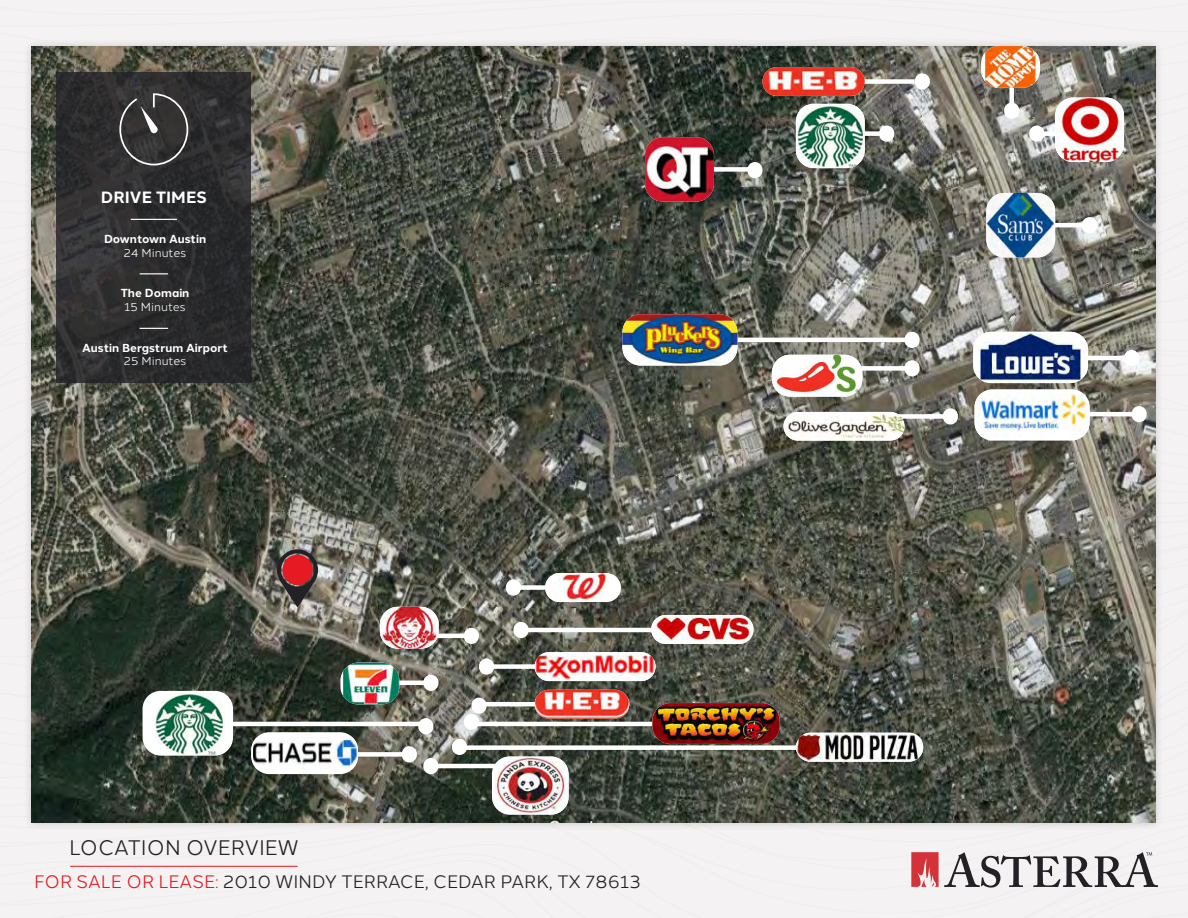
<style>
.page{position:relative;width:1188px;height:918px;background:#fff}
.page>*{position:absolute;margin:0;border:0;box-sizing:border-box;transform-origin:0 0}
.t1{font:21px "Halcom";color:#212126}
.t2{font:18px "Halcom";color:#212126}
.t3{font:700 16.35px "Halcom";color:#fff}
.t4{font:700 11.7px "Halcom";color:#fff}
.t5{font:11.7px "Halcom";color:#fff}
.s1{color:#e51a23}
</style>
<div class="page">
<div style="left:23px;top:38px;width:1141px;height:793px;background:#231f20;opacity:.2"></div>
<img style="left:31px;top:46px;width:1124px;height:777px">
<svg style="left:911px;top:852px;width:247px;height:36px"></svg>
<hr style="left:70px;top:866px;width:228px;height:1px;background:#e51a23">
<svg style="left:277px;top:549px;width:41px;height:59px;background:#5a5854"></svg>
<div style="left:282px;top:555px;width:31px;height:30px;background:#e51a23;border-radius:50%"></div>
<svg style="left:56px;top:73px;width:195px;height:310px;background:#2d2d2f"></svg>
<hr style="left:131px;top:219px;width:46px;height:1px;background:#fff">
<svg style="left:140px;top:273px;width:28px;height:1px"></svg>
<svg style="left:140px;top:328px;width:28px;height:1px"></svg>
<svg style="left:119px;top:92px;width:70px;height:74px;background:#464545"></svg>
<div style="left:471px;top:698px;width:16px;height:16px;background:#fff;border-radius:8px"></div>
<hr style="left:479px;top:702px;width:69px;height:4px;background:#fff">
<img style="left:535px;top:690px;width:94px;height:29px;border-radius:14px">
<div style="left:402px;top:746px;width:15px;height:16px;background:#fff;border-radius:8px"></div>
<div style="left:340px;top:752px;width:69px;height:5px;background:#fff"></div>
<div style="left:251px;top:732px;width:107px;height:42px;background:#fff;border-radius:18px"></div>
<img style="left:251px;top:738px;width:107px;height:31px">
<div style="left:418px;top:718px;width:15px;height:16px;background:#fff;border-radius:8px"></div>
<hr style="left:211px;top:722px;width:216px;height:4px;background:#fff">
<div style="left:143px;top:691px;width:90px;height:64px;background:#fff;border-radius:18px"></div>
<img style="left:154px;top:694px;width:71px;height:61px">
<div style="left:423px;top:675px;width:15px;height:16px;background:#fff;border-radius:8px"></div>
<hr style="left:367px;top:681px;width:69px;height:4px;background:#fff">
<svg style="left:340px;top:663px;width:59px;height:42px"></svg>
<img style="left:343px;top:663px;width:56px;height:42px">
<div style="left:479px;top:658px;width:15px;height:17px;background:#fff;border-radius:8px"></div>
<div style="left:487px;top:664px;width:68px;height:5px;background:#fff"></div>
<img style="left:535px;top:652px;width:121px;height:29px;border-radius:14px">
<div style="left:464px;top:628px;width:15px;height:16px;background:#fff;border-radius:8px"></div>
<hr style="left:431px;top:634px;width:42px;height:4px;background:#fff">
<img style="left:380px;top:607px;width:58px;height:42px">
<div style="left:513px;top:622px;width:16px;height:16px;background:#fff;border-radius:8px"></div>
<hr style="left:521px;top:628px;width:161px;height:4px;background:#fff">
<img style="left:651px;top:615px;width:103px;height:29px;border-radius:14px">
<div style="left:506px;top:579px;width:15px;height:17px;background:#fff;border-radius:8px"></div>
<div style="left:510px;top:585px;width:45px;height:5px;background:#fff"></div>
<div style="left:545px;top:573px;width:76px;height:29px;background:#fff;border-radius:14px"></div>
<img style="left:553px;top:573px;width:56px;height:29px">
<div style="left:915px;top:73px;width:15px;height:17px;background:#fff;border-radius:8px"></div>
<div style="left:820px;top:79px;width:95px;height:5px;background:#fff"></div>
<img style="left:762px;top:67px;width:103px;height:29px;border-radius:14px">
<div style="left:1004px;top:103px;width:15px;height:16px;background:#fff;border-radius:8px"></div>
<div style="left:1009px;top:67px;width:5px;height:44px;background:#fff"></div>
<img style="left:982px;top:46px;width:56px;height:42px">
<div style="left:1029px;top:126px;width:15px;height:16px;background:#fff;border-radius:8px"></div>
<div style="left:1034px;top:131px;width:32px;height:5px;background:#fff"></div>
<img style="left:1055px;top:98px;width:69px;height:64px">
<div style="left:879px;top:126px;width:15px;height:16px;background:#fff;border-radius:8px"></div>
<div style="left:848px;top:131px;width:39px;height:5px;background:#fff"></div>
<img style="left:796px;top:105px;width:69px;height:63px">
<div style="left:747px;top:162px;width:15px;height:16px;background:#fff;border-radius:8px"></div>
<div style="left:701px;top:167px;width:54px;height:5px;background:#fff"></div>
<img style="left:645px;top:137px;width:69px;height:65px">
<div style="left:1082px;top:217px;width:15px;height:16px;background:#fff;border-radius:8px"></div>
<hr style="left:1044px;top:223px;width:44px;height:4px;background:#fff">
<img style="left:986px;top:193px;width:69px;height:64px">
<div style="left:1124px;top:350px;width:15px;height:16px;background:#fff;border-radius:8px"></div>
<div style="left:1132px;top:406px;width:15px;height:16px;background:#fff;border-radius:8px"></div>
<hr style="left:1078px;top:412px;width:61px;height:4px;background:#fff">
<hr style="left:1078px;top:356px;width:54px;height:4px;background:#fff">
<img style="left:974px;top:332px;width:114px;height:51px">
<div style="left:975px;top:389px;width:115px;height:52px;background:#fff;border-radius:18px"></div>
<img style="left:975px;top:393px;width:115px;height:44px">
<div style="left:904px;top:332px;width:16px;height:16px;background:#fff;border-radius:8px"></div>
<hr style="left:726px;top:338px;width:186px;height:4px;background:#fff">
<img style="left:622px;top:314px;width:115px;height:52px">
<div style="left:904px;top:360px;width:16px;height:16px;background:#fff;border-radius:8px"></div>
<div style="left:843px;top:366px;width:69px;height:5px;background:#fff"></div>
<img style="left:772px;top:355px;width:90px;height:42px">
<div style="left:943px;top:408px;width:15px;height:17px;background:#fff;border-radius:8px"></div>
<div style="left:882px;top:414px;width:68px;height:5px;background:#fff"></div>
<img style="left:784px;top:412px;width:120px;height:29px;border-radius:14px">
<div style="left:464px;top:714px;width:15px;height:16px;background:#fff;border-radius:8px"></div>
<hr style="left:471px;top:722px;width:195px;height:4px;background:#fff">
<img style="left:652px;top:703px;width:128px;height:41px">
<div style="left:452px;top:739px;width:15px;height:16px;background:#fff;border-radius:8px"></div>
<div style="left:459px;top:745px;width:356px;height:5px;background:#fff"></div>
<img style="left:796px;top:733px;width:126px;height:29px">
<div style="left:423px;top:758px;width:15px;height:16px;background:#fff;border-radius:8px"></div>
<hr style="left:433px;top:764px;width:69px;height:4px;background:#fff">
<div style="left:492px;top:756px;width:77px;height:59px;background:#fff;border-radius:18px"></div>
<img style="left:493px;top:757px;width:74px;height:58px">
<p class="t3" style="left:101px;top:184px;width:107px">DRIVE TIMES</p>
<p class="t4" style="left:104px;top:229px;width:104px">Downtown Austin</p>
<p class="t5" style="left:124px;top:243px;width:64px">24 Minutes</p>
<p class="t4" style="left:121px;top:283px;width:70px">The Domain</p>
<p class="t5" style="left:125px;top:298px;width:63px">15 Minutes</p>
<p class="t4" style="left:82px;top:338px;width:147px">Austin Bergstrum Airport</p>
<p class="t5" style="left:124px;top:352px;width:64px">25 Minutes</p>
<p class="t1" style="left:69px;top:831px;width:231px">LOCATION OVERVIEW</p>
<p class="t2" style="left:34px;top:867px;width:608px"><span class="s1">FOR SALE OR LEASE:</span> 2010 WINDY TERRACE, CEDAR PARK, TX 78613</p>
</div>
